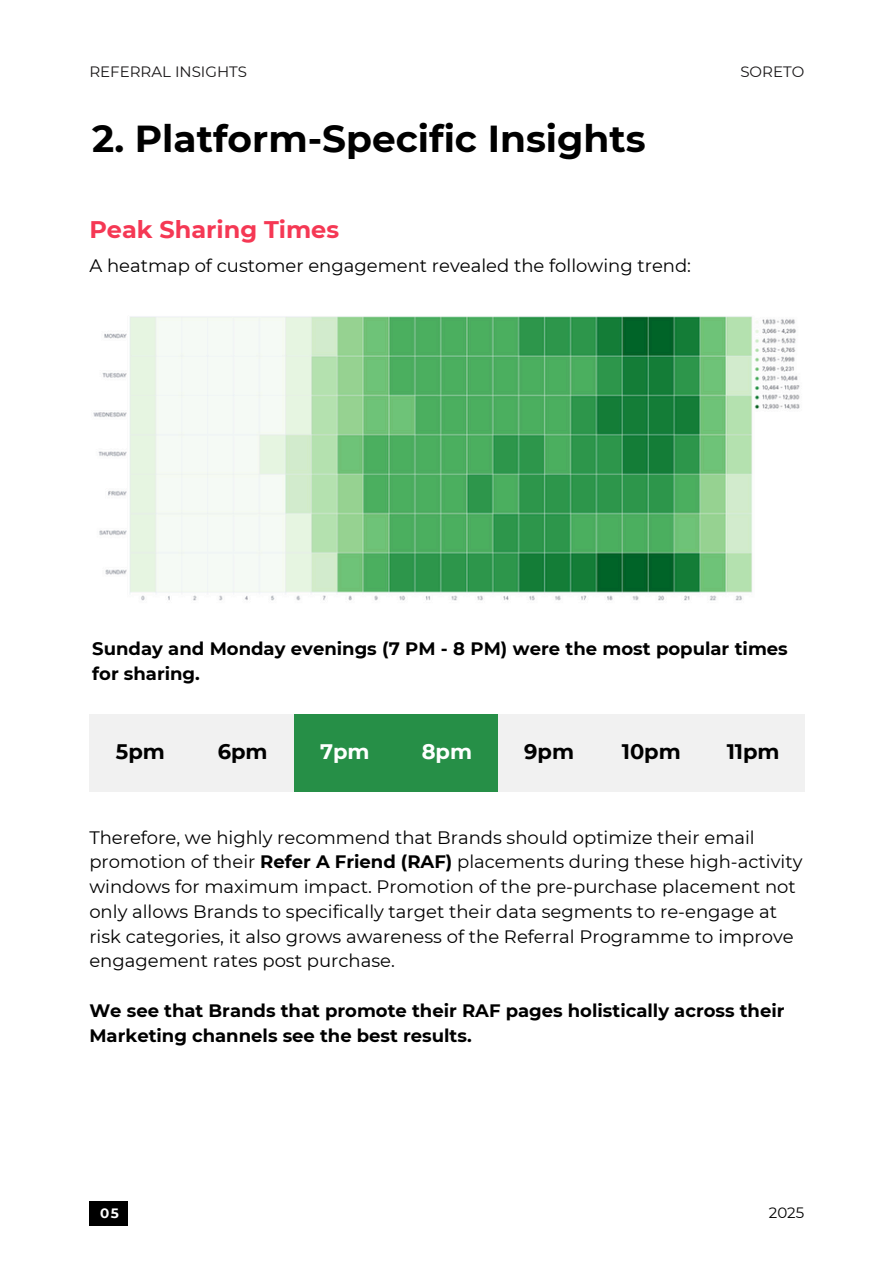
<style>
.page{position:relative;width:894px;height:1264px;background:#fff}
.page>*{position:absolute;margin:0;border:0;box-sizing:border-box;transform-origin:0 0}
.t1{font:700 37.5px "Montserrat";color:#000}
.t2{font:700 24px "Montserrat";color:#f53854}
.t3{font:700 21px "Montserrat";color:#000}
.t4{font:700 21px "Montserrat";color:#fff}
.t5{font:18px/24.8px "Montserrat";color:#000}
.t6{font:700 18px/24.8px "Montserrat";color:#000}
.t7{font:15px "Montserrat";color:#181617}
.t8{font:15px "Montserrat";color:#000}
.t9{font:700 13.5px "Montserrat";color:#fff}
.s1{font-weight:700}
</style>
<div class="page">
<img style="left:93px;top:316px;width:707px;height:285px">
<div style="left:89px;top:1201px;width:39px;height:24px;background:#000"></div>
<div style="left:293px;top:713px;width:103px;height:78px;background:#268f47"></div>
<div style="left:396px;top:713px;width:102px;height:78px;background:#268f47"></div>
<div style="left:498px;top:713px;width:102px;height:78px;background:#f1f1f1"></div>
<div style="left:600px;top:713px;width:102px;height:78px;background:#f1f1f1"></div>
<div style="left:702px;top:713px;width:102px;height:78px;background:#f1f1f1"></div>
<div style="left:89px;top:713px;width:102px;height:78px;background:#f1f1f1"></div>
<div style="left:191px;top:713px;width:102px;height:78px;background:#f1f1f1"></div>
<h3 class="t7" style="left:89px;top:62px;width:159px">REFERRAL INSIGHTS</h3>
<h3 class="t7" style="left:740px;top:62px;width:65px">SORETO</h3>
<h3 class="t1" style="left:92px;top:116px;width:555px">2. Platform-Specific Insights</h3>
<h5 class="t2" style="left:89px;top:214px;width:251px">Peak Sharing Times</h5>
<h3 class="t5" style="left:89px;top:253px;width:603px">A heatmap of customer engagement revealed the following trend:</h3>
<h3 class="t6" style="left:92px;top:636px;width:697px">Sunday and Monday evenings (7 PM - 8 PM) were the most popular times for sharing.</h3>
<p class="t3" style="left:116px;top:739px;width:50px">5pm</p>
<h3 class="t3" style="left:217px;top:739px;width:51px">6pm</h3>
<h6 class="t4" style="left:320px;top:739px;width:51px">7pm</h6>
<h1 class="t4" style="left:421px;top:739px;width:52px">8pm</h1>
<h2 class="t3" style="left:524px;top:739px;width:51px">9pm</h2>
<h5 class="t3" style="left:621px;top:739px;width:60px">10pm</h5>
<p class="t3" style="left:726px;top:739px;width:54px">11pm</p>
<p class="t5" style="left:89px;top:824px;width:714px">Therefore, we highly recommend that Brands should optimize their email promotion of their <span class="s1">Refer A Friend (RAF)</span> placements during these high-activity windows for maximum impact. Promotion of the pre-purchase placement not only allows Brands to specifically target their data segments to re-engage at risk categories, it also grows awareness of the Referral Programme to improve engagement rates post purchase.</p>
<p class="t6" style="left:89px;top:998px;width:696px">We see that Brands that promote their RAF pages holistically across their<br>Marketing channels see the best results.</p>
<h6 class="t9" style="left:100px;top:1204px;width:20px">05</h6>
<h3 class="t8" style="left:768px;top:1203px;width:37px">2025</h3>
</div>
